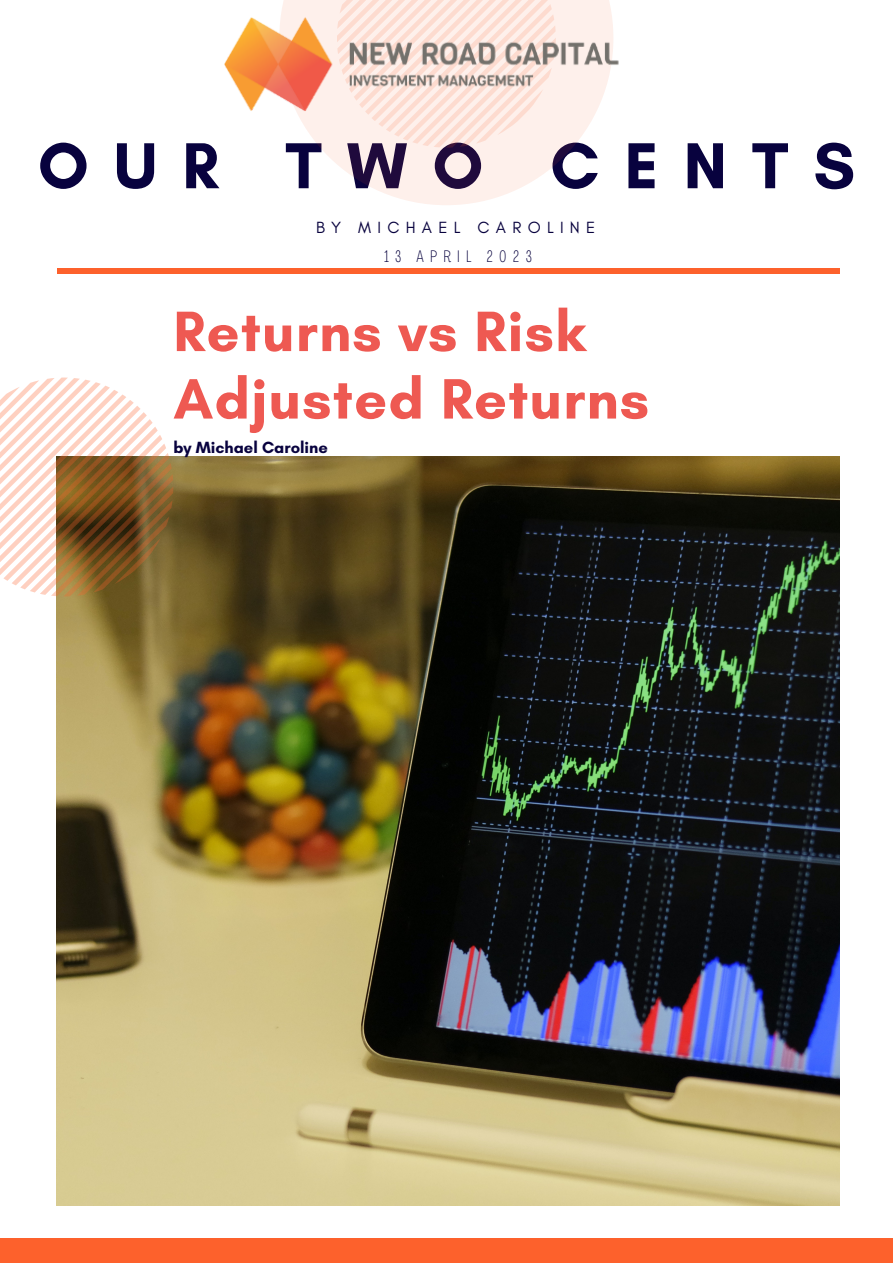
<style>
.page{position:relative;width:893px;height:1264px;background:#fff}
.page>*{position:absolute;margin:0;border:0;box-sizing:border-box;transform-origin:0 0}
.t1{font:700 66.15px "Glacial Indifference";letter-spacing:.38em;color:#08023e}
.t2{font:700 57.9px/67.5px "Glacial Indifference";letter-spacing:.02em;color:#ee5952}
.t3{font:16.5px "Glacial Indifference";letter-spacing:.38em;color:#08023e}
.t4{font:700 16.5px "Glacial Indifference";color:#08023e}
.t5{font:100 16.5px "Agrandir Tight";letter-spacing:.38em;color:#08023e}
</style>
<div class="page">
<img style="left:57px;top:457px;width:782px;height:748px">
<div style="left:279px;top:0;width:334px;height:205px;background:linear-gradient(to right,#fef5f2,#fef5f2)"></div>
<svg style="left:337px;top:0;width:219px;height:148px;background:#fde9e1"></svg>
<svg style="left:0;top:377px;width:173px;height:219px"></svg>
<div style="left:57px;top:268px;width:782px;height:5px;background:#fd612c"></div>
<div style="left:0;top:1237px;width:892px;height:25px;background:#fd612c"></div>
<img style="left:224px;top:16px;width:395px;height:97px">
<p class="t1" style="left:38px;top:125px;width:818px">OUR TWO CENTS</p>
<p class="t3" style="left:316px;top:218px;width:281px">BY MICHAEL CAROLINE</p>
<p class="t5" style="left:384px;top:249px;width:149px">13 APRIL 2023</p>
<p class="t2" style="left:173px;top:297px;width:477px">Returns vs Risk<br>Adjusted Returns</p>
<p class="t4" style="left:173px;top:437px;width:156px">by Michael Caroline</p>
</div>
